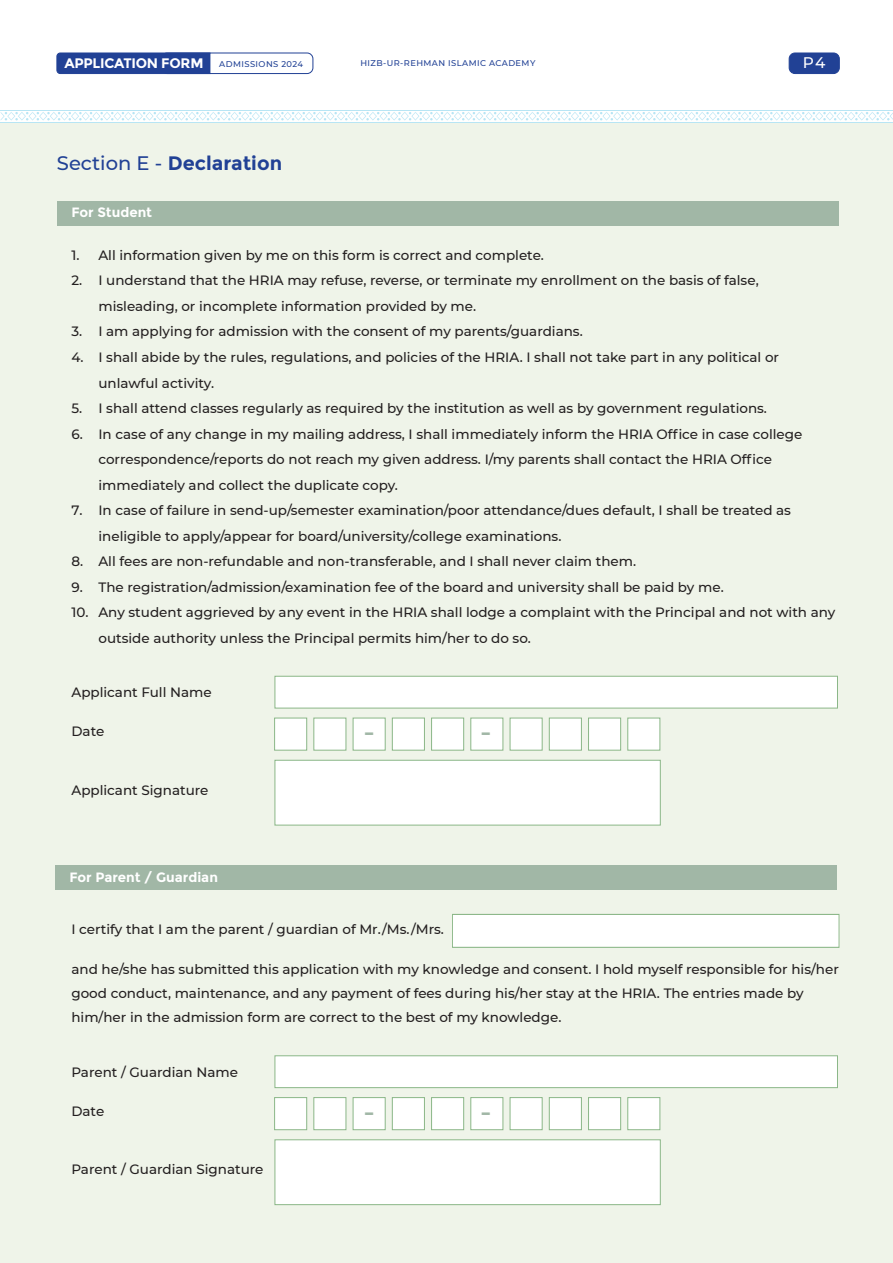
<style>
.page{position:relative;width:893px;height:1263px;background:#fff}
.page>*{position:absolute;margin:0;border:0;box-sizing:border-box;transform-origin:0 0}
.t1{font:500 30px "Montserrat";color:#a1b7a6}
.t2{font:700 19.5px "Montserrat";color:#214195}
.t3{font:500 15.3px "Montserrat";color:#fff}
.t4{font:700 13.8px "Montserrat";letter-spacing:-.02em;color:#fff}
.t5{font:500 13.5px/25.5px "Montserrat";color:#231f20}
.t6{font:700 13.5px "Montserrat";color:#fff}
.t7{font:500 8.25px "Montserrat";letter-spacing:.05em;color:#214195}
.s1{font-weight:500;font-size:8.25px;color:#214195}
.s2{font-weight:500}
</style>
<div class="page">
<div style="left:1px;top:123px;width:892px;height:1140px;background:#eff4e9"></div>
<svg style="left:1px;top:110px;width:892px;height:13px"></svg>
<div style="left:161px;top:53px;width:152px;height:21px;border:1px solid #214195;border-radius:6px"></div>
<div style="left:56px;top:52px;width:155px;height:22px;background:#214195"></div>
<div style="left:789px;top:53px;width:50px;height:21px;background:#214195;border-radius:6px"></div>
<div style="left:789px;top:53px;width:51px;height:21px;border:1px solid #214195;border-radius:6px"></div>
<div style="left:58px;top:201px;width:781px;height:24px;background:#a1b7a6"></div>
<div style="left:56px;top:866px;width:781px;height:24px;background:#a1b7a6"></div>
<div style="left:275px;top:676px;width:563px;height:32px;background:#fff;border:1px solid #8bb788"></div>
<div style="left:452px;top:914px;width:387px;height:33px;background:#fff;border:1px solid #8bb788"></div>
<div style="left:275px;top:760px;width:385px;height:65px;background:#fff;border:1px solid #8bb788"></div>
<div style="left:274px;top:718px;width:33px;height:32px;background:#fff;border:1px solid #8bb788"></div>
<div style="left:314px;top:718px;width:32px;height:32px;background:#fff;border:1px solid #8bb788"></div>
<div style="left:353px;top:718px;width:32px;height:32px;background:#fff;border:1px solid #8bb788"></div>
<div style="left:392px;top:718px;width:33px;height:32px;background:#fff;border:1px solid #8bb788"></div>
<div style="left:431px;top:718px;width:33px;height:32px;background:#fff;border:1px solid #8bb788"></div>
<div style="left:471px;top:718px;width:32px;height:32px;background:#fff;border:1px solid #8bb788"></div>
<div style="left:510px;top:718px;width:32px;height:32px;background:#fff;border:1px solid #8bb788"></div>
<div style="left:549px;top:718px;width:33px;height:32px;background:#fff;border:1px solid #8bb788"></div>
<div style="left:588px;top:718px;width:33px;height:32px;background:#fff;border:1px solid #8bb788"></div>
<div style="left:628px;top:718px;width:32px;height:32px;background:#fff;border:1px solid #8bb788"></div>
<div style="left:275px;top:1055px;width:563px;height:33px;background:#fff;border:1px solid #8bb788"></div>
<div style="left:275px;top:1139px;width:385px;height:66px;background:#fff;border:1px solid #8bb788"></div>
<div style="left:274px;top:1097px;width:33px;height:33px;background:#fff;border:1px solid #8bb788"></div>
<div style="left:314px;top:1097px;width:32px;height:33px;background:#fff;border:1px solid #8bb788"></div>
<div style="left:353px;top:1097px;width:32px;height:33px;background:#fff;border:1px solid #8bb788"></div>
<div style="left:392px;top:1097px;width:33px;height:33px;background:#fff;border:1px solid #8bb788"></div>
<div style="left:431px;top:1097px;width:33px;height:33px;background:#fff;border:1px solid #8bb788"></div>
<div style="left:471px;top:1097px;width:32px;height:33px;background:#fff;border:1px solid #8bb788"></div>
<div style="left:510px;top:1097px;width:32px;height:33px;background:#fff;border:1px solid #8bb788"></div>
<div style="left:549px;top:1097px;width:33px;height:33px;background:#fff;border:1px solid #8bb788"></div>
<div style="left:588px;top:1097px;width:33px;height:33px;background:#fff;border:1px solid #8bb788"></div>
<div style="left:628px;top:1097px;width:32px;height:33px;background:#fff;border:1px solid #8bb788"></div>
<p class="t4" style="left:64px;top:55px;width:240px">APPLICATION FORM <span class="s1">ADMISSIONS 2024</span></p>
<p class="t7" style="left:360px;top:57px;width:176px">HIZB-UR-REHMAN ISLAMIC ACADEMY</p>
<p class="t3" style="left:803px;top:52px;width:24px">P4</p>
<h2 class="t2" style="left:57px;top:151px;width:227px"><span class="s2">Section E -</span> Declaration</h2>
<p class="t6" style="left:71px;top:205px;width:82px">For Student</p>
<p class="t5" style="left:71px;top:242px;width:474px">1. All information given by me on this form is correct and complete.</p>
<p class="t5" style="left:98px;top:267px;width:662px;text-indent:-27px">2. I understand that the HRIA may refuse, reverse, or terminate my enrollment on the basis of false, misleading, or incomplete information provided by me.</p>
<p class="t5" style="left:71px;top:318px;width:513px">3. I am applying for admission with the consent of my parents/guardians.</p>
<p class="t5" style="left:98px;top:344px;width:682px;text-indent:-27px">4. I shall abide by the rules, regulations, and policies of the HRIA. I shall not take part in any political or unlawful activity.</p>
<p class="t5" style="left:71px;top:395px;width:697px">5. I shall attend classes regularly as required by the institution as well as by government regulations.</p>
<p class="t5" style="left:98px;top:420px;width:705px;text-indent:-27px">6. In case of any change in my mailing address, I shall immediately inform the HRIA Office in case college correspondence/reports do not reach my given address. I/my parents shall contact the HRIA Office immediately and collect the duplicate copy.</p>
<p class="t5" style="left:98px;top:497px;width:694px;text-indent:-27px">7. In case of failure in send-up/semester examination/poor attendance/dues default, I shall be treated as ineligible to apply/appear for board/university/college examinations.</p>
<p class="t5" style="left:71px;top:548px;width:566px">8. All fees are non-refundable and non-transferable, and I shall never claim them.</p>
<p class="t5" style="left:71px;top:573px;width:654px">9. The registration/admission/examination fee of the board and university shall be paid by me.</p>
<p class="t5" style="left:98px;top:599px;width:738px;text-indent:-27px">10. Any student aggrieved by any event in the HRIA shall lodge a complaint with the Principal and not with any outside authority unless the Principal permits him/her to do so.</p>
<p class="t5" style="left:71px;top:679px;width:142px">Applicant Full Name</p>
<p class="t5" style="left:71px;top:718px;width:34px">Date</p>
<p class="t5" style="left:71px;top:776px;width:139px">Applicant Signature</p>
<h1 class="t1" style="left:363px;top:710px;width:13px">-</h1>
<h1 class="t1" style="left:480px;top:710px;width:13px">-</h1>
<p class="t6" style="left:69px;top:869px;width:150px">For Parent / Guardian</p>
<p class="t5" style="left:71px;top:915px;width:374px">I certify that I am the parent / guardian of Mr./Ms./Mrs.</p>
<p class="t5" style="left:71px;top:957px;width:769px;line-height:24px">and he/she has submitted this application with my knowledge and consent. I hold myself responsible for his/her good conduct, maintenance, and any payment of fees during his/her stay at the HRIA. The entries made by him/her in the admission form are correct to the best of my knowledge.</p>
<p class="t5" style="left:71px;top:1058px;width:168px">Parent / Guardian Name</p>
<p class="t5" style="left:71px;top:1097px;width:34px">Date</p>
<p class="t5" style="left:71px;top:1156px;width:194px">Parent / Guardian Signature</p>
<h1 class="t1" style="left:363px;top:1090px;width:13px">-</h1>
<h1 class="t1" style="left:480px;top:1090px;width:13px">-</h1>
</div>
